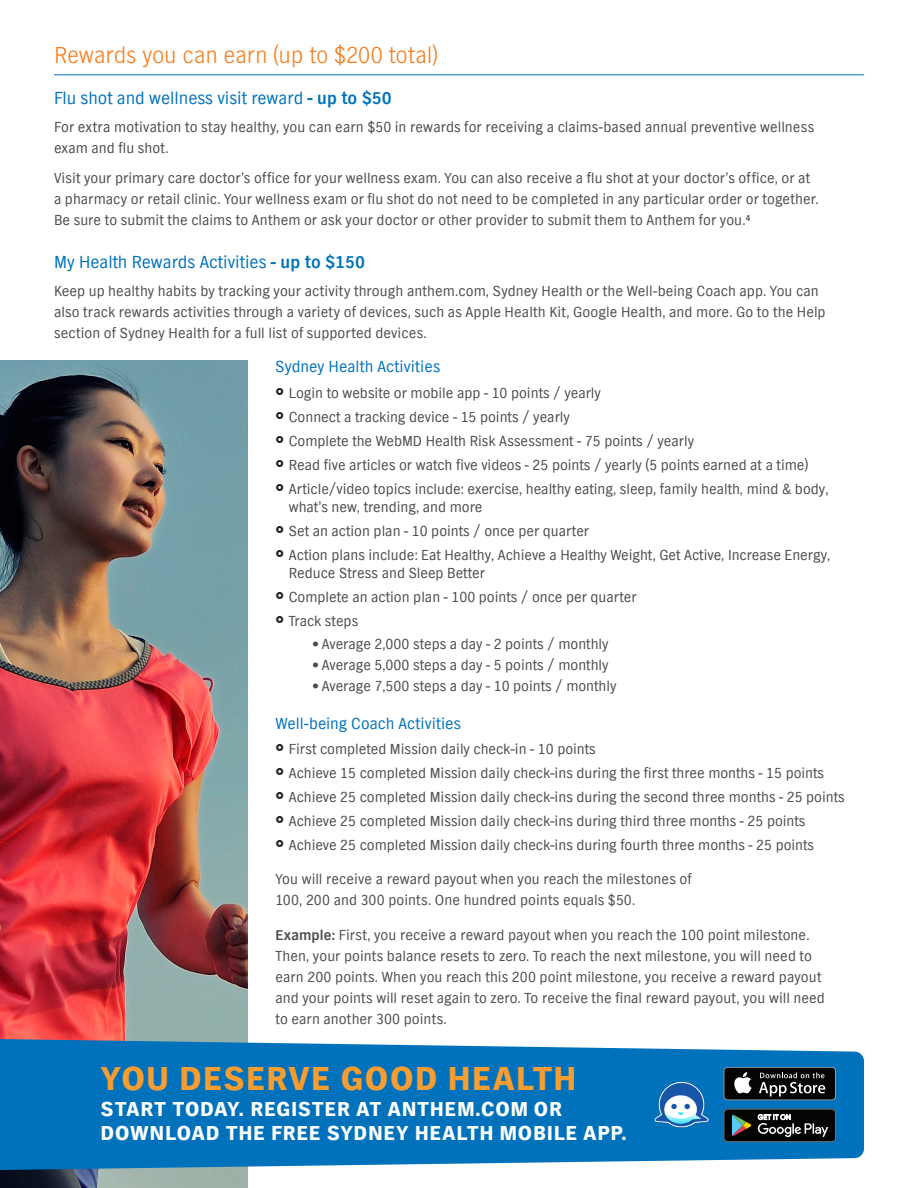
<style>
.page{position:relative;width:918px;height:1188px;background:#fff}
.page>*{position:absolute;margin:0;border:0;box-sizing:border-box;transform-origin:0 0}
.t1{font:900 34.5px "TV Nord EF";letter-spacing:.055em;color:#f89d31}
.t2{font:300 24px "TV Nord EF";letter-spacing:-.005em;color:#f58023}
.t3{font:900 21px/24px "TV Nord EF";letter-spacing:.055em;color:#fff}
.t4{font:18px "TV Nord EF";color:#0072bc}
.t5{font:16.5px "TV Nord EF";letter-spacing:.005em;color:#0072bc}
.t6{font:15px/21px "TV Nord EF";color:#4b4c4d}
.t7{font:15px/21px "TV Nord EF";letter-spacing:.005em;color:#4d4c4f}
.s1{font-weight:700}
</style>
<div class="page">
<img style="left:0;top:360px;width:248px;height:828px">
<hr style="left:54px;top:74px;width:810px;height:1px;background:#0079c1">
<svg style="left:0;top:1039px;width:864px;height:131px;background:#1a80c2"></svg>
<img style="left:650px;top:1073px;width:63px;height:63px">
<div style="left:724px;top:1067px;width:112px;height:33px;background:#8d99a3;border-radius:4px"></div>
<div style="left:724px;top:1068px;width:111px;height:32px;background:#040503;border-radius:3px"></div>
<svg style="left:734px;top:1072px;width:18px;height:21px"></svg>
<svg style="left:759px;top:1072px;width:66px;height:24px"></svg>
<svg style="left:724px;top:1109px;width:112px;height:33px;background:#2f3230"></svg>
<p class="t2" style="left:54px;top:42px;width:386px">Rewards you can earn (up to $200 total)</p>
<p class="t4" style="left:54px;top:88px;width:339px">Flu shot and wellness visit reward <span class="s1">- up to $50</span></p>
<p class="t6" style="left:54px;top:117px;width:762px">For extra motivation to stay healthy, you can earn $50 in rewards for receiving a claims-based annual preventive wellness exam and flu shot.</p>
<p class="t6" style="left:54px;top:168px;width:766px">Visit your primary care doctor’s office for your wellness exam. You can also receive a flu shot at your doctor’s office, or at a pharmacy or retail clinic. Your wellness exam or flu shot do not need to be completed in any particular order or together.<br>Be sure to submit the claims to Anthem or ask your doctor or other provider to submit them to Anthem for you.4</p>
<p class="t4" style="left:54px;top:252px;width:313px">My Health Rewards Activities <span class="s1">- up to $150</span></p>
<p class="t7" style="left:54px;top:280px;width:773px">Keep up healthy habits by tracking your activity through anthem.com, Sydney Health or the Well-being Coach app. You can also track rewards activities through a variety of devices, such as Apple Health Kit, Google Health, and more. Go to the Help section of Sydney Health for a full list of supported devices.</p>
<p class="t5" style="left:275px;top:358px;width:166px">Sydney Health Activities</p>
<p class="t6" style="left:289px;top:383px;width:314px">Login to website or mobile app - 10 points / yearly</p>
<p class="t6" style="left:289px;top:407px;width:282px">Connect a tracking device - 15 points / yearly</p>
<p class="t6" style="left:289px;top:431px;width:407px">Complete the WebMD Health Risk Assessment - 75 points / yearly</p>
<p class="t6" style="left:289px;top:455px;width:521px">Read five articles or watch five videos - 25 points / yearly (5 points earned at a time)</p>
<p class="t6" style="left:289px;top:480px;width:541px;line-height:18px">Article/video topics include: exercise, healthy eating, sleep, family health, mind &amp; body, what’s new, trending, and more</p>
<p class="t6" style="left:289px;top:521px;width:302px">Set an action plan - 10 points / once per quarter</p>
<p class="t6" style="left:289px;top:546px;width:543px;line-height:18px">Action plans include: Eat Healthy, Achieve a Healthy Weight, Get Active, Increase Energy,<br>Reduce Stress and Sleep Better</p>
<p class="t6" style="left:289px;top:587px;width:349px">Complete an action plan - 100 points / once per quarter</p>
<p class="t6" style="left:289px;top:611px;width:71px">Track steps</p>
<p class="t6" style="left:313px;top:633px;width:297px">• Average 2,000 steps a day - 2 points / monthly</p>
<p class="t6" style="left:313px;top:654px;width:297px">• Average 5,000 steps a day - 5 points / monthly</p>
<p class="t6" style="left:313px;top:675px;width:305px">• Average 7,500 steps a day - 10 points / monthly</p>
<p class="t5" style="left:275px;top:714px;width:187px">Well-being Coach Activities</p>
<p class="t6" style="left:289px;top:739px;width:308px">First completed Mission daily check-in - 10 points</p>
<p class="t6" style="left:289px;top:763px;width:537px">Achieve 15 completed Mission daily check-ins during the first three months - 15 points</p>
<p class="t6" style="left:289px;top:787px;width:557px">Achieve 25 completed Mission daily check-ins during the second three months - 25 points</p>
<p class="t6" style="left:289px;top:811px;width:518px">Achieve 25 completed Mission daily check-ins during third three months - 25 points</p>
<p class="t6" style="left:289px;top:835px;width:527px">Achieve 25 completed Mission daily check-ins during fourth three months - 25 points</p>
<p class="t7" style="left:275px;top:869px;width:418px">You will receive a reward payout when you reach the milestones of<br>100, 200 and 300 points. One hundred points equals $50.</p>
<p class="t7" style="left:275px;top:925px;width:551px"><span class="s1">Example:</span> First, you receive a reward payout when you reach the 100 point milestone.<br>Then, your points balance resets to zero. To reach the next milestone, you will need to earn 200 points. When you reach this 200 point milestone, you receive a reward payout and your points will reset again to zero. To receive the final reward payout, you will need to earn another 300 points.</p>
<p class="t1" style="left:101px;top:1058px;width:476px">YOU DESERVE GOOD HEALTH</p>
<p class="t3" style="left:101px;top:1098px;width:528px">START TODAY. REGISTER AT ANTHEM.COM OR<br>DOWNLOAD THE FREE SYDNEY HEALTH MOBILE APP.</p>
</div>
